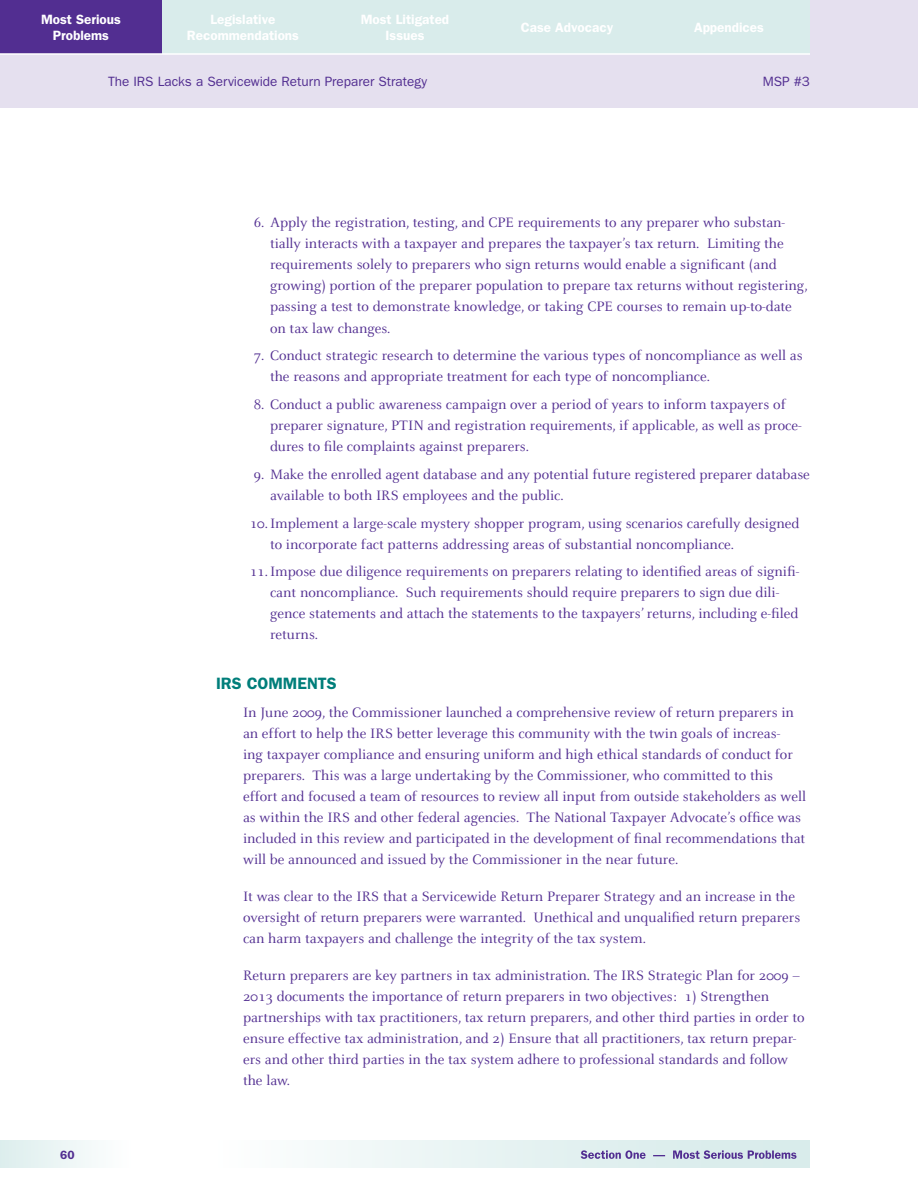
<style>
.page{position:relative;width:918px;height:1188px;background:#fff}
.page>*{position:absolute;margin:0;border:0;box-sizing:border-box;transform-origin:0 0}
.t1{font:600 16.5px "Franklin Gothic";color:#007e7a}
.t2{font:15px/21px "Celeste";color:#522e91}
.t3{font:600 13.5px/16.5px "Franklin Gothic";color:#fff;text-align:center}
.t4{font:13.5px "Franklin Gothic";color:#522e91}
.t5{font:600 12px "Franklin Gothic";color:#522e91}
</style>
<div class="page">
<div style="left:0;top:0;width:918px;height:108px;background:#e5e0ef"></div>
<svg style="left:324px;top:1141px;width:486px;height:27px"></svg>
<svg style="left:581px;top:1150px;width:216px;height:9px;background:#a9a7cb"></svg>
<div style="left:0;top:1141px;width:148px;height:27px;background:linear-gradient(to right,#ddeeed,#fff)"></div>
<div style="left:0;top:0;width:162px;height:54px;background:#522e91"></div>
<div style="left:162px;top:0;width:162px;height:54px;background:#d9eceb"></div>
<div style="left:324px;top:0;width:162px;height:54px;background:#d9eceb"></div>
<div style="left:648px;top:0;width:162px;height:54px;background:#d9eceb"></div>
<div style="left:486px;top:0;width:162px;height:54px;background:#d9eceb"></div>
<hr style="left:0;top:53px;width:810px;height:2px;background:#fff">
<p class="t3" style="left:41px;top:11px;width:81px">Most Serious<br>Problems</p>
<p class="t3" style="left:361px;top:11px;width:90px">Most Litigated<br>Issues</p>
<p class="t3" style="left:521px;top:19px;width:94px">Case Advocacy</p>
<p class="t3" style="left:694px;top:19px;width:71px">Appendices</p>
<p class="t3" style="left:187px;top:11px;width:114px">Legislative<br>Recommendations</p>
<p class="t4" style="left:108px;top:74px;width:321px">The IRS Lacks a Servicewide Return Preparer Strategy</p>
<p class="t4" style="left:763px;top:74px;width:49px">MSP #3</p>
<p class="t5" style="left:60px;top:1148px;width:16px">60</p>
<p class="t2" style="left:270px;top:212px;width:539px;text-indent:-16px">6. Apply the registration, testing, and CPE requirements to any preparer who substan&shy;tially interacts with a taxpayer and prepares the taxpayer’s tax return. Limiting the requirements solely to preparers who sign returns would enable a significant (and growing) portion of the preparer population to prepare tax returns without registering, passing a test to demonstrate knowledge, or taking CPE courses to remain up-to-date on tax law changes.</p>
<p class="t2" style="left:270px;top:346px;width:534px;text-indent:-16px">7. Conduct strategic research to determine the various types of noncompliance as well as the reasons and appropriate treatment for each type of noncompliance.</p>
<p class="t2" style="left:270px;top:394px;width:533px;text-indent:-16px">8. Conduct a public awareness campaign over a period of years to inform taxpayers of preparer signature, PTIN and registration requirements, if applicable, as well as proce&shy;dures to file complaints against preparers.</p>
<p class="t2" style="left:270px;top:464px;width:541px;text-indent:-16px">9. Make the enrolled agent database and any potential future registered preparer database available to both IRS employees and the public.</p>
<p class="t2" style="left:270px;top:513px;width:531px;text-indent:-20px">10.Implement a large-scale mystery shopper program, using scenarios carefully designed to incorporate fact patterns addressing areas of substantial noncompliance.</p>
<p class="t2" style="left:270px;top:562px;width:531px;text-indent:-20px">11.Impose due diligence requirements on preparers relating to identified areas of signifi&shy;cant noncompliance. Such requirements should require preparers to sign due dili&shy;gence statements and attach the statements to the taxpayers’ returns, including e-filed returns.</p>
<p class="t1" style="left:216px;top:673px;width:122px">IRS COMMENTS</p>
<p class="t2" style="left:243px;top:702px;width:565px">In June 2009, the Commissioner launched a comprehensive review of return preparers in an effort to help the IRS better leverage this community with the twin goals of increas-<br>ing taxpayer compliance and ensuring uniform and high ethical standards of conduct for preparers. This was a large undertaking by the Commissioner, who committed to this effort and focused a team of resources to review all input from outside stakeholders as well as within the IRS and other federal agencies. The National Taxpayer Advocate’s office was included in this review and participated in the development of final recommendations that will be announced and issued by the Commissioner in the near future.</p>
<p class="t2" style="left:243px;top:886px;width:559px">It was clear to the IRS that a Servicewide Return Preparer Strategy and an increase in the oversight of return preparers were warranted. Unethical and unqualified return preparers can harm taxpayers and challenge the integrity of the tax system.</p>
<p class="t2" style="left:243px;top:965px;width:563px">Return preparers are key partners in tax administration. The IRS Strategic Plan for 2009 – 2013 documents the importance of return preparers in two objectives: 1) Strengthen partnerships with tax practitioners, tax return preparers, and other third parties in order to ensure effective tax administration, and 2) Ensure that all practitioners, tax return prepar&shy;ers and other third parties in the tax system adhere to professional standards and follow the law.</p>
</div>
